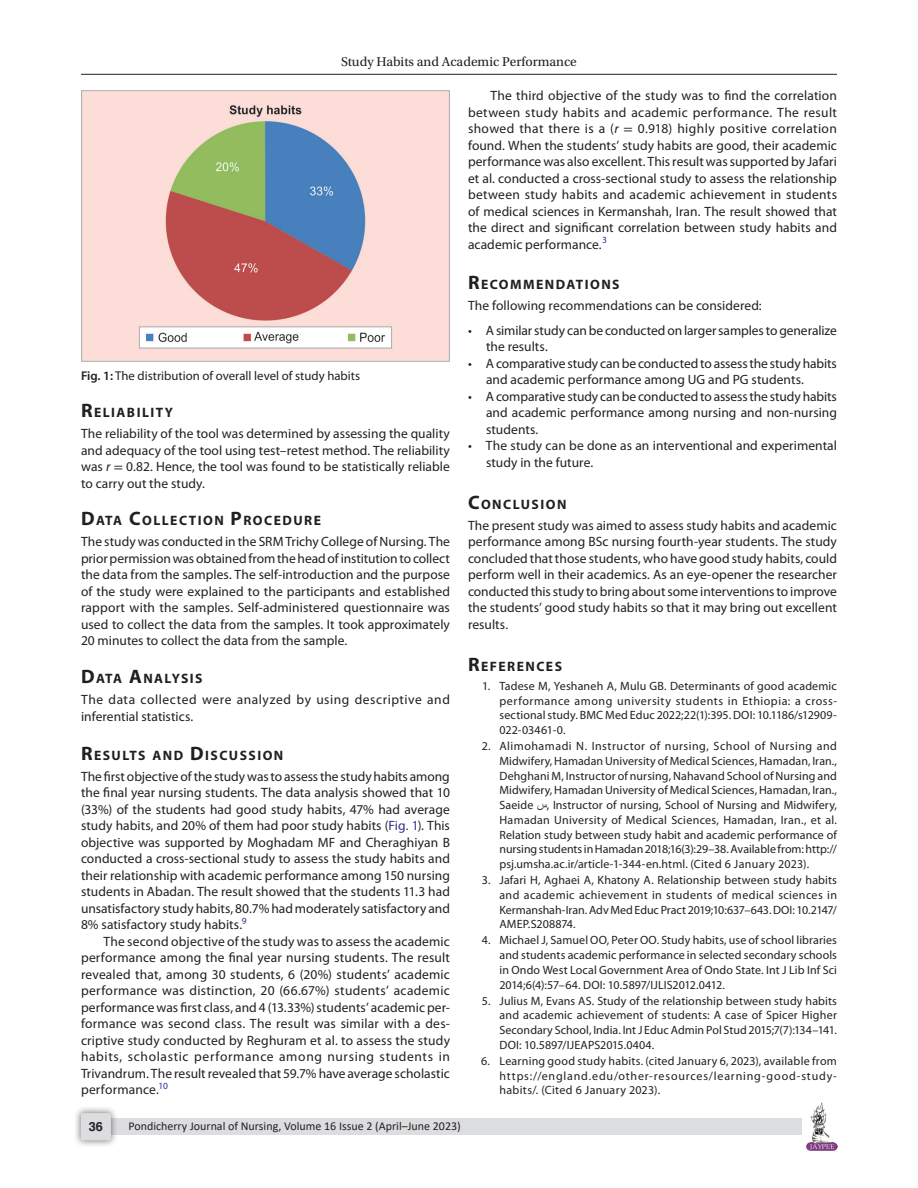
<style>
.page{position:relative;width:918px;height:1188px;background:#fff}
.page>*{position:absolute;margin:0;border:0;box-sizing:border-box;transform-origin:0 0}
.Head-1{font:700 13.65px "Myriad Pro";letter-spacing:.105em;color:#231f20}
.Para-NoIndent{font:13.5px/16.5px "Myriad Pro";letter-spacing:.005em;color:#231f20;text-align:justify}
.Para-Indent{font:13.5px/16.5px "Myriad Pro";letter-spacing:.005em;color:#231f20;text-align:justify}
.List-Bullet{font:13.5px/16.5px "Myriad Pro";color:#231f20}
.Para-NoIndent-2{font:13.5px/16.5px "Myriad Pro";letter-spacing:.04em;color:#231f20}
.List-Bullet-last{font:13.5px/16.5px "Myriad Pro";letter-spacing:.005em;color:#231f20}
.List-Bullet-first{font:13.5px/16.5px "Myriad Pro";letter-spacing:-.005em;color:#231f20}
.t1{font:13.5px "Utopia Std";color:#231f20}
.FigCaption{font:12.75px "Myriad Pro";color:#231f20}
.t2{font:700 12.75px "Helvetica LT Std";color:#231f20}
.References{font:12px/14.7px "Myriad Pro";letter-spacing:.005em;color:#231f20;text-align:justify}
.t3{font:12px "Calibri";color:#231f20}
.s1{font-weight:600}
.s2{font-size:19.5px}
.s3{font-style:italic}
.s4{font-family:"STIX General"}
.s5{color:#2e3092}
.s6{font-family:"Times New Roman"}
</style>
<div class="page">
<hr style="left:81px;top:74px;width:756px;height:1px;background:#231f20">
<img style="left:807px;top:1103px;width:30px;height:48px">
<div style="left:96px;top:1119px;width:706px;height:16px;background:#dcdddf"></div>
<div style="left:73px;top:1106px;width:45px;height:41px;background:#231f20;opacity:.61"></div>
<div style="left:81px;top:1113px;width:30px;height:27px;background:#dcdddf;border-radius:2px"></div>
<img style="left:81px;top:90px;width:368px;height:271px">
<p class="t1" style="left:341px;top:55px;width:237px">Study Habits and Academic Performance</p>
<p class="FigCaption" style="left:81px;top:368px;width:281px"><span class="s1">Fig. 1:</span> The distribution of overall level of study habits</p>
<p class="Head-1" style="left:81px;top:404px;width:94px"><span class="s2">R</span>ELIABILITY</p>
<p class="Para-NoIndent" style="left:81px;top:425px;width:370px">The reliability of the tool was determined by assessing the quality and adequacy of the tool using test–retest method. The reliability was <span class="s3">r</span> <span class="s4">=</span> 0.82. Hence, the tool was found to be statistically reliable to carry out the study.</p>
<p class="Head-1" style="left:81px;top:512px;width:242px"><span class="s2">D</span>ATA <span class="s2">C</span>OLLECTION <span class="s2">P</span>ROCEDURE</p>
<p class="Para-NoIndent" style="left:81px;top:533px;width:371px">The study was conducted in the SRM Trichy College of Nursing. The prior permission was obtained from the head of institution to collect the data from the samples. The self-introduction and the purpose of the study were explained to the participants and established rapport with the samples. Self-administered questionnaire was used to collect the data from the samples. It took approximately 20 minutes to collect the data from the sample.</p>
<p class="Head-1" style="left:81px;top:670px;width:123px"><span class="s2">D</span>ATA <span class="s2">A</span>NALYSIS</p>
<p class="Para-NoIndent-2" style="left:81px;top:691px;width:370px">The data collected were analyzed by using descriptive and inferential statistics.</p>
<p class="Head-1" style="left:81px;top:746px;width:204px"><span class="s2">R</span>ESULTS AND <span class="s2">D</span>ISCUSSION</p>
<p class="Para-NoIndent" style="left:81px;top:768px;width:371px">The first objective of the study was to assess the study habits among the final year nursing students. The data analysis showed that 10 (33%) of the students had good study habits, 47% had average study habits, and 20% of them had poor study habits (<span class="s5">Fig. 1</span>). This objective was supported by Moghadam MF and Cheraghiyan B conducted a cross-sectional study to assess the study habits and their relationship with academic performance among 150 nursing students in Abadan. The result showed that the students 11.3 had unsatisfactory study habits, 80.7% had moderately satisfactory and 8% satisfactory study habits.<sup>9</sup></p>
<p class="Para-Indent" style="left:81px;top:933px;width:371px;text-indent:22px">The second objective of the study was to assess the academic performance among the final year nursing students. The result revealed that, among 30 students, 6 (20%) students’ academic performance was distinction, 20 (66.67%) students’ academic performance was first class, and 4 (13.33%) students’ academic per&shy;formance was second class. The result was similar with a des&shy;criptive study conducted by Reghuram et al. to assess the study habits, scholastic performance among nursing students in Trivandrum. The result revealed that 59.7% have average scholastic performance.<sup>10</sup></p>
<p class="Para-Indent" style="left:468px;top:87px;width:371px;text-indent:22px">The third objective of the study was to find the correlation between study habits and academic performance. The result showed that there is a (<span class="s3">r</span> <span class="s4">=</span> 0.918) highly positive correlation found. When the students’ study habits are good, their academic performance was also excellent. This result was supported by Jafari et al. conducted a cross-sectional study to assess the relationship between study habits and academic achievement in students of medical sciences in Kermanshah, Iran. The result showed that the direct and significant correlation between study habits and academic performance.<sup>3</sup></p>
<p class="Head-1" style="left:468px;top:276px;width:153px"><span class="s2">R</span>ECOMMENDATIONS</p>
<p class="Para-NoIndent" style="left:468px;top:297px;width:295px">The following recommendations can be considered:</p>
<p class="List-Bullet-first" style="left:486px;top:322px;width:352px;text-indent:-18px">• A similar study can be conducted on larger samples to generalize the results.</p>
<p class="List-Bullet" style="left:486px;top:355px;width:353px;text-indent:-18px">• A comparative study can be conducted to assess the study habits and academic performance among UG and PG students.</p>
<p class="List-Bullet" style="left:486px;top:388px;width:353px;text-align:justify;text-indent:-18px">• A comparative study can be conducted to assess the study habits and academic performance among nursing and non-nursing students.</p>
<p class="List-Bullet-last" style="left:486px;top:437px;width:352px;text-indent:-18px">• The study can be done as an interventional and experimental study in the future.</p>
<p class="Head-1" style="left:468px;top:495px;width:100px"><span class="s2">C</span>ONCLUSION</p>
<p class="Para-NoIndent" style="left:468px;top:517px;width:371px">The present study was aimed to assess study habits and academic performance among BSc nursing fourth-year students. The study concluded that those students, who have good study habits, could perform well in their academics. As an eye-opener the researcher conducted this study to bring about some interventions to improve the students’ good study habits so that it may bring out excellent results.</p>
<p class="Head-1" style="left:468px;top:657px;width:96px"><span class="s2">R</span>EFERENCES</p>
<p class="References" style="left:500px;top:679px;width:339px;text-indent:-17px">1. Tadese M, Yeshaneh A, Mulu GB. Determinants of good academic performance among university students in Ethiopia: a cross&shy;sectional study. BMC Med Educ 2022;22(1):395. DOI: 10.1186/s12909- 022-03461-0.</p>
<p class="References" style="left:500px;top:739px;width:339px;text-indent:-18px">2. Alimohamadi N. Instructor of nursing, School of Nursing and Midwifery, Hamadan University of Medical Sciences, Hamadan, Iran., Dehghani M, Instructor of nursing, Nahavand School of Nursing and Midwifery, Hamadan University of Medical Sciences, Hamadan, Iran., Saeide <span class="s6">س</span>, Instructor of nursing, School of Nursing and Midwifery, Hamadan University of Medical Sciences, Hamadan, Iran., et al.<br>Relation study between study habit and academic performance of nursing students in Hamadan 2018;16(3):29–38. Available from: http:// psj.umsha.ac.ir/article-1-344-en.html. (Cited 6 January 2023).</p>
<p class="References" style="left:500px;top:873px;width:339px;text-indent:-18px">3. Jafari H, Aghaei A, Khatony A. Relationship between study habits and academic achievement in students of medical sciences in Kermanshah-Iran. Adv Med Educ Pract 2019;10:637–643. DOI: 10.2147/ AMEP.S208874.</p>
<p class="References" style="left:500px;top:933px;width:339px;text-indent:-18px">4. Michael J, Samuel OO, Peter OO. Study habits, use of school libraries and students academic performance in selected secondary schools in Ondo West Local Government Area of Ondo State. Int J Lib Inf Sci 2014;6(4):57–64. DOI: 10.5897/IJLIS2012.0412.</p>
<p class="References" style="left:500px;top:993px;width:339px;text-indent:-18px">5. Julius M, Evans AS. Study of the relationship between study habits and academic achievement of students: A case of Spicer Higher Secondary School, India. Int J Educ Admin Pol Stud 2015;7(7):134–141.<br>DOI: 10.5897/IJEAPS2015.0404.</p>
<p class="References" style="left:500px;top:1054px;width:339px;text-indent:-18px">6<span class="s3">.</span> Learning good study habits. (cited January 6, 2023), available from https://england.edu/other-resources/learning-good-study&shy;habits/. (Cited 6 January 2023).</p>
<p class="t2" style="left:89px;top:1119px;width:16px">36</p>
<p class="t3" style="left:128px;top:1117px;width:334px">Pondicherry Journal of Nursing, Volume 16 Issue 2 (April–June 2023)</p>
</div>
